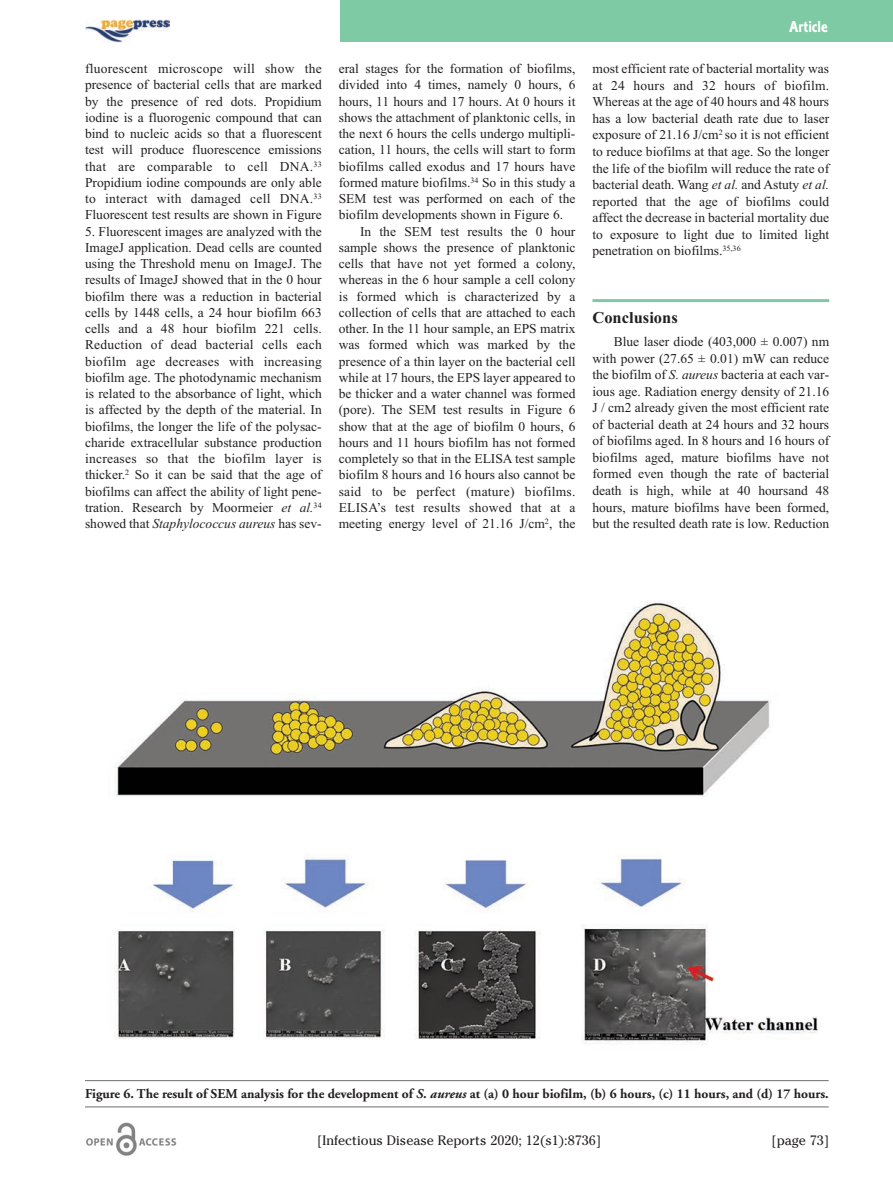
<style>
.page{position:relative;width:893px;height:1191px;background:#fff}
.page>*{position:absolute;margin:0;border:0;box-sizing:border-box;transform-origin:0 0}
.t1{font:700 16.5px "Times New Roman";color:#231f20}
.t2{font:16.5px "Corinthian Bold Condensed Plain";color:#fff}
.t3{font:13.5px/16.2px "Times New Roman";color:#231f20;text-align:justify}
.t4{font:700 13.5px "Adobe Garamond";color:#231f20}
.t5{font:13.5px "Times New Roman";letter-spacing:.02em;color:#231f20}
.t6{font:13.5px "Cheltenham";color:#231f20}
.s1{font-style:italic}
</style>
<div class="page">
<hr style="left:592px;top:299px;width:237px;height:3px;background:#7dcaa4">
<div style="left:340px;top:0;width:553px;height:42px;background:#7dcaa4"></div>
<img style="left:86px;top:1123px;width:91px;height:33px">
<img style="left:85px;top:19px;width:85px;height:24px">
<hr style="left:85px;top:1080px;width:744px;height:1px;background:#6c6d70">
<hr style="left:85px;top:1106px;width:744px;height:1px;background:#6c6d70">
<img style="left:114px;top:601px;width:704px;height:444px">
<p class="t3" style="left:85px;top:60px;width:238px">fluorescent microscope will show the presence of bacterial cells that are marked by the presence of red dots. Propidium iodine is a fluorogenic compound that can bind to nucleic acids so that a fluorescent test will produce fluorescence emissions that are comparable to cell DNA.<sup>33<br></sup>Propidium iodine compounds are only able to interact with damaged cell DNA.<sup>33<br></sup>Fluorescent test results are shown in Figure</p>
<p class="t3" style="left:85px;top:223px;width:238px">5. Fluorescent images are analyzed with the ImageJ application. Dead cells are counted using the Threshold menu on ImageJ. The results of ImageJ showed that in the 0 hour biofilm there was a reduction in bacterial cells by 1448 cells, a 24 hour biofilm 663 cells and a 48 hour biofilm 221 cells.<br>Reduction of dead bacterial cells each biofilm age decreases with increasing biofilm age. The photodynamic mechanism is related to the absorbance of light, which is affected by the depth of the material. In biofilms, the longer the life of the polysac&shy;charide extracellular substance production increases so that the biofilm layer is thicker.<sup>2</sup> So it can be said that the age of biofilms can affect the ability of light pene&shy;tration. Research by Moormeier <span class="s1">et al.</span><sup>34 </sup>showed that <span class="s1">Staphylococcus aureus</span> has sev-</p>
<p class="t3" style="left:339px;top:60px;width:238px">eral stages for the formation of biofilms,</p>
<p class="t3" style="left:339px;top:77px;width:238px">divided into 4 times, namely 0 hours, 6</p>
<p class="t3" style="left:339px;top:93px;width:238px">hours, 11 hours and 17 hours. At 0 hours it</p>
<p class="t3" style="left:339px;top:109px;width:238px">shows the attachment of planktonic cells, in</p>
<p class="t3" style="left:339px;top:125px;width:238px">the next 6 hours the cells undergo multipli-</p>
<p class="t3" style="left:339px;top:142px;width:238px">cation, 11 hours, the cells will start to form</p>
<p class="t3" style="left:339px;top:158px;width:238px">biofilms called exodus and 17 hours have</p>
<p class="t3" style="left:339px;top:174px;width:238px">formed mature biofilms.<sup>34</sup> So in this study a</p>
<p class="t3" style="left:339px;top:190px;width:238px">SEM test was performed on each of the</p>
<p class="t3" style="left:339px;top:207px;width:226px">biofilm developments shown in Figure 6.</p>
<p class="t3" style="left:360px;top:223px;width:217px">In the SEM test results the 0 hour</p>
<p class="t3" style="left:339px;top:239px;width:238px">sample shows the presence of planktonic</p>
<p class="t3" style="left:339px;top:255px;width:238px">cells that have not yet formed a colony,</p>
<p class="t3" style="left:339px;top:272px;width:238px">whereas in the 6 hour sample a cell colony</p>
<p class="t3" style="left:339px;top:288px;width:238px">is formed which is characterized by a</p>
<p class="t3" style="left:339px;top:304px;width:238px">collection of cells that are attached to each</p>
<p class="t3" style="left:339px;top:320px;width:238px">other. In the 11 hour sample, an EPS matrix</p>
<p class="t3" style="left:339px;top:336px;width:238px">was formed which was marked by the</p>
<p class="t3" style="left:339px;top:353px;width:238px">presence of a thin layer on the bacterial cell</p>
<p class="t3" style="left:339px;top:369px;width:238px">while at 17 hours, the EPS layer appeared to</p>
<p class="t3" style="left:339px;top:385px;width:238px">be thicker and a water channel was formed</p>
<p class="t3" style="left:339px;top:401px;width:238px">(pore). The SEM test results in Figure 6</p>
<p class="t3" style="left:339px;top:418px;width:238px">show that at the age of biofilm 0 hours, 6</p>
<p class="t3" style="left:339px;top:434px;width:238px">hours and 11 hours biofilm has not formed</p>
<p class="t3" style="left:339px;top:450px;width:238px">completely so that in the ELISA test sample</p>
<p class="t3" style="left:339px;top:466px;width:238px">biofilm 8 hours and 16 hours also cannot be</p>
<p class="t5" style="left:339px;top:483px;width:238px">said to be perfect (mature) biofilms.</p>
<p class="t5" style="left:339px;top:499px;width:238px">ELISA’s test results showed that at a</p>
<p class="t3" style="left:339px;top:515px;width:238px">meeting energy level of 21.16 J/cm<sup>2</sup>, the</p>
<p class="t2" style="left:789px;top:21px;width:40px">Article</p>
<p class="t3" style="left:592px;top:60px;width:238px">most efficient rate of bacterial mortality was at 24 hours and 32 hours of biofilm.<br>Whereas at the age of 40 hours and 48 hours has a low bacterial death rate due to laser exposure of 21.16 J/cm<sup>2</sup> so it is not efficient to reduce biofilms at that age. So the longer the life of the biofilm will reduce the rate of bacterial death. Wang <span class="s1">et al.</span> and Astuty <span class="s1">et al. </span>reported that the age of biofilms could affect the decrease in bacterial mortality due to exposure to light due to limited light penetration on biofilms.<sup>35,36</sup></p>
<p class="t1" style="left:592px;top:308px;width:87px">Conclusions</p>
<p class="t3" style="left:592px;top:333px;width:238px;text-indent:21px">Blue laser diode (403,000 ± 0.007) nm with power (27.65 ± 0.01) mW can reduce the biofilm of <span class="s1">S. aureus</span> bacteria at each var&shy;ious age. Radiation energy density of 21.16<br>J / cm2 already given the most efficient rate of bacterial death at 24 hours and 32 hours of biofilms aged. In 8 hours and 16 hours of biofilms aged, mature biofilms have not formed even though the rate of bacterial death is high, while at 40 hoursand 48 hours, mature biofilms have been formed, but the resulted death rate is low. Reduction</p>
<p class="t4" style="left:85px;top:1088px;width:745px">Figure 6. The result of SEM analysis for the development of <span class="s1">S. aureus</span> at (a) 0 hour biofilm, (b) 6 hours, (c) 11 hours, and (d) 17 hours.</p>
<p class="t6" style="left:317px;top:1132px;width:286px">[Infectious Disease Reports 2020; 12(s1):8736]</p>
<p class="t6" style="left:771px;top:1132px;width:59px">[page 73]</p>
</div>
